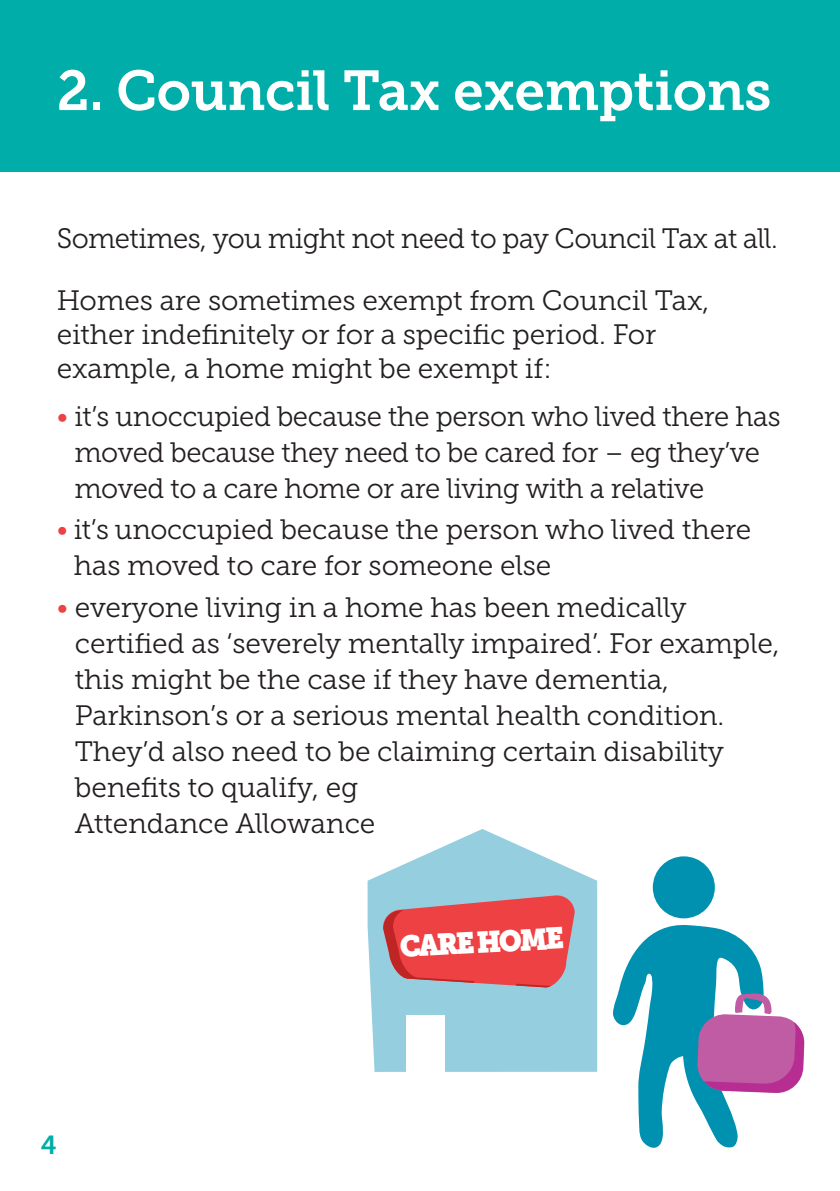
<style>
.page{position:relative;width:840px;height:1191px;background:#fff}
.page>*{position:absolute;margin:0;border:0;box-sizing:border-box;transform-origin:0 0}
.t1{font:56px "Museo Slab 700";letter-spacing:-.01em;color:#fff}
.t2{font:29.8px "Museo Slab";color:#fff;scale:.94 1}
.t3{font:28px/36px "Museo Slab 300";letter-spacing:-.005em;color:#231f20}
.t4{font:26px "Museo Slab 700";color:#00ada8}
.s1{color:#ee4143}
</style>
<div class="page">
<svg style="left:367px;top:829px;width:230px;height:242px;fill:#94cedf"></svg>
<div style="left:406px;top:1015px;width:38px;height:56px;background:#fff"></div>
<svg style="left:382px;top:894px;width:192px;height:93px;background:#da5b5f"></svg>
<div style="left:652px;top:856px;width:62px;height:62px;background:#0091b1;border-radius:50%"></div>
<svg style="left:613px;top:925px;width:191px;height:223px"></svg>
<div style="left:0;top:0;width:839px;height:171px;background:#00ada8"></div>
<h2 class="t1" style="left:57px;top:59px;width:715px">2. Council Tax exemptions</h2>
<p class="t3" style="left:57px;top:220px;width:722px">Sometimes, you might not need to pay Council Tax at all.</p>
<p class="t3" style="left:57px;top:284px;width:653px;line-height:34px">Homes are sometimes exempt from Council Tax, either indefinitely or for a specific period. For example, a home might be exempt if:</p>
<p class="t3" style="left:74px;top:398px;width:707px;text-indent:-18px"><span class="s1">•</span> it’s unoccupied because the person who lived there has moved because they need to be cared for – eg they’ve moved to a care home or are living with a relative</p>
<p class="t3" style="left:74px;top:512px;width:678px;text-indent:-17px"><span class="s1">•</span> it’s unoccupied because the person who lived there has moved to care for someone else</p>
<p class="t3" style="left:75px;top:589px;width:706px;text-indent:-18px"><span class="s1">•</span> everyone living in a home has been medically certified as ‘severely mentally impaired’. For example, this might be the case if they have dementia, Parkinson’s or a serious mental health condition.<br>They’d also need to be claiming certain disability benefits to qualify, eg<br>Attendance Allowance</p>
<p class="t4" style="left:41px;top:1130px;width:17px">4</p>
<p class="t2" style="left:399px;top:928px;width:176px;rotate:-3deg">CARE HOME</p>
</div>
